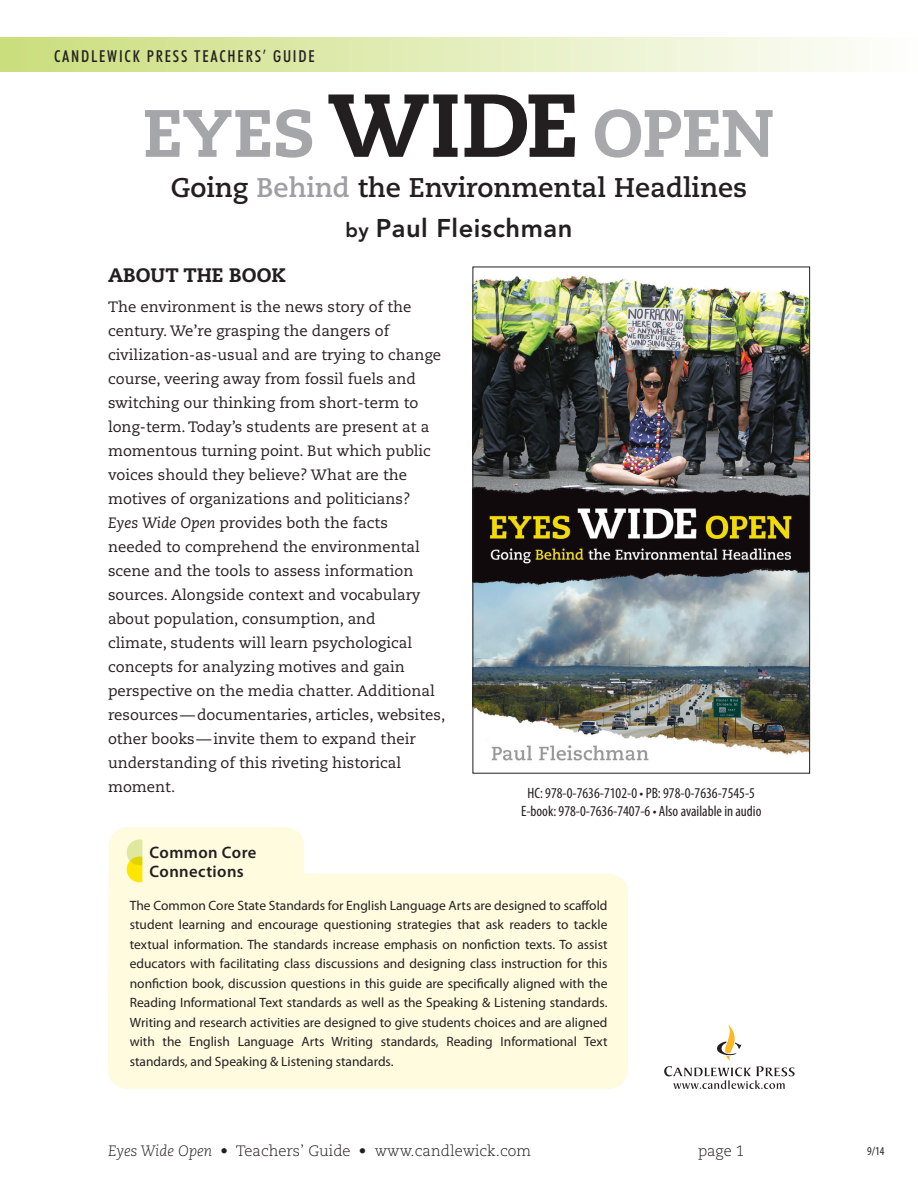
<style>
.page{position:relative;width:918px;height:1188px;background:#fff}
.page>*{position:absolute;margin:0;border:0;box-sizing:border-box;transform-origin:0 0}
.t1{font:800 66.75px "Caecilia";color:#a5a6aa}
.t2{font:700 27px "Caecilia";color:#231f20}
.toc_hed{font:800 25.5px "Avenir";letter-spacing:.02em;color:#231f20}
.t3{font:800 19.5px "Caecilia";color:#231f20}
.t4{font:600 16.65px/19.4px "Myriad Pro";letter-spacing:.025em;color:#231f20}
.t5{font:500 condensed 16.5px "Futura BT";letter-spacing:.11em;color:#231f20}
.text{font:15px/24px "Caecilia";color:#231f20}
.t6{font:condensed 15px "Myriad Pro";color:#231f20}
.t7{font:300 15px "Caecilia";color:#231f20}
.CC{font:13.5px/19.5px "Myriad Pro";color:#231f20;text-align:justify}
.t8{font:condensed 12px "Myriad Pro";color:#231f20}
.s1{font-size:89.1px;color:#231f20}
.s2{color:#a8a9ad}
.s3{color:#9d9fa2}
.s4{font-size:19.95px}
.s5{font-style:italic}
</style>
<div class="page">
<svg style="left:664px;top:1025px;width:131px;height:64px"></svg>
<svg style="left:108px;top:827px;width:520px;height:262px;background:#fefbe2"></svg>
<svg style="left:127px;top:839px;width:15px;height:43px"></svg>
<div style="left:0;top:38px;width:918px;height:34px;background:linear-gradient(to right,#cadd7c,#fefefd)"></div>
<img style="left:474px;top:276px;width:334px;height:485px">
<p class="t5" style="left:54px;top:46px;width:262px">CANDLEWICK PRESS TEACHERS’ GUIDE</p>
<p class="t1" style="left:143px;top:92px;width:633px">EYES <span class="s1">WIDE</span> <span class="s2">OPEN</span></p>
<p class="t2" style="left:171px;top:172px;width:578px">Going <span class="s3">Behind</span> the Environmental Headlines</p>
<p class="toc_hed" style="left:346px;top:213px;width:228px"><span class="s4">by</span> Paul Fleischman</p>
<h1 class="t3" style="left:108px;top:263px;width:179px">ABOUT THE BOOK</h1>
<p class="text" style="left:108px;top:296px;width:339px">The environment is the news story of the century. We’re grasping the dangers of civilization-as-usual and are trying to change course, veering away from fossil fuels and switching our thinking from short-term to long-term. Today’s students are present at a momentous turning point. But which public voices should they believe? What are the motives of organizations and politicians?<br><span class="s5">Eyes Wide Open</span> provides both the facts needed to comprehend the environmental scene and the tools to assess information sources. Alongside context and vocabulary about population, consumption, and<br>climate, students will learn psychological concepts for analyzing motives and gain perspective on the media chatter. Additional resources—documentaries, articles, websites, other books—invite them to expand their understanding of this riveting historical moment.</p>
<p class="t4" style="left:150px;top:842px;width:108px">Common Core<br>Connections</p>
<p class="t6" style="left:528px;top:784px;width:229px">HC: 978-0-7636-7102-0 • PB: 978-0-7636-7545-5</p>
<p class="t6" style="left:521px;top:802px;width:242px">E-book: 978-0-7636-7407-6 • Also available in audio</p>
<p class="CC" style="left:130px;top:895px;width:479px">The Common Core State Standards for English Language Arts are designed to scaffold student learning and encourage questioning strategies that ask readers to tackle textual information. The standards increase emphasis on nonfiction texts. To assist educators with facilitating class discussions and designing class instruction for this nonfiction book, discussion questions in this guide are specifically aligned with the Reading Informational Text standards as well as the Speaking &amp; Listening standards.<br>Writing and research activities are designed to give students choices and are aligned with the English Language Arts Writing standards, Reading Informational Text standards, and Speaking &amp; Listening standards.</p>
<p class="t7" style="left:108px;top:1142px;width:425px"><span class="s5">Eyes Wide Open</span> • Teachers’ Guide • www.candlewick.com</p>
<p class="t7" style="left:698px;top:1142px;width:48px">page 1</p>
<p class="t8" style="left:867px;top:1144px;width:19px">9/14</p>
</div>
